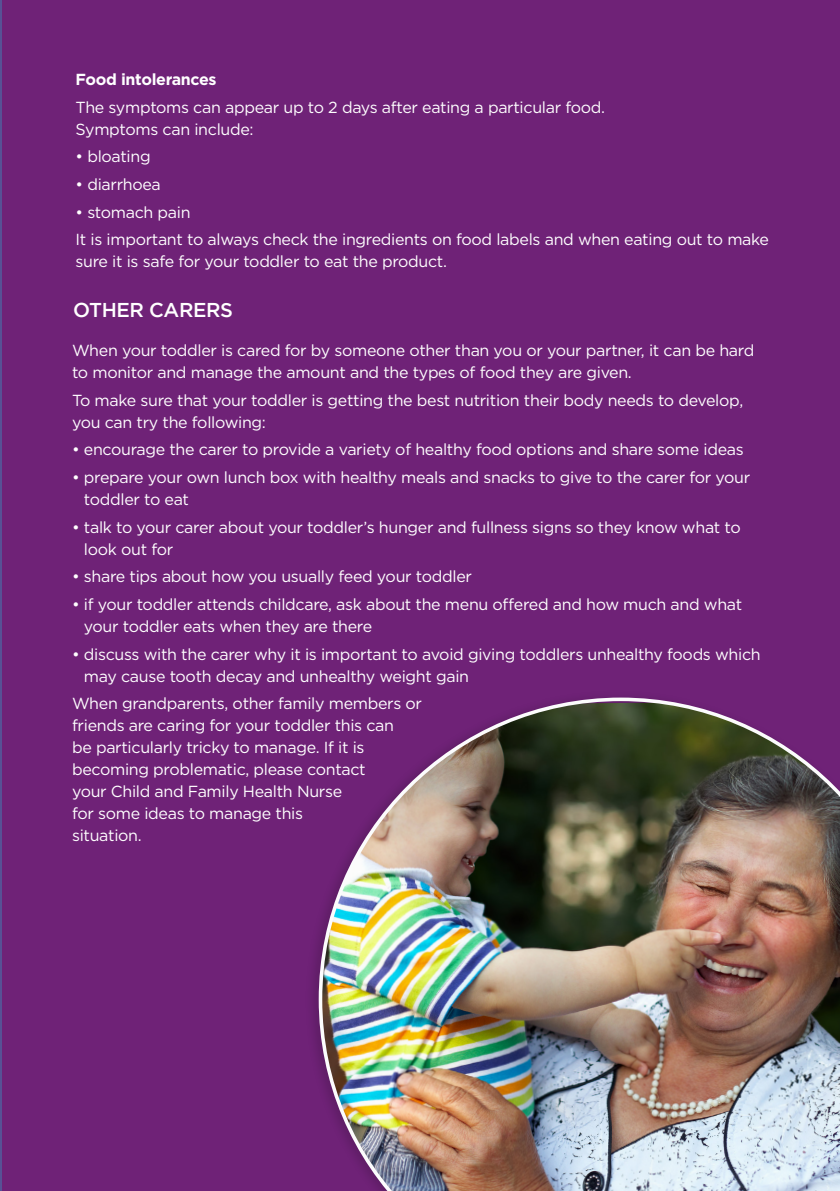
<style>
.page{position:relative;width:840px;height:1191px;background:#fff}
.page>*{position:absolute;margin:0;border:0;box-sizing:border-box;transform-origin:0 0}
.t1{font:20px "Gotham HTF Medium 2";letter-spacing:-.02em;color:#fff}
.t2{font:16px/22px "Gotham";letter-spacing:-.02em;color:#fff}
.t3{font:700 16px "Gotham";letter-spacing:-.02em;color:#fff}
</style>
<div class="page">
<div style="left:0;top:0;width:839px;height:1191px;background:#6f2277"></div>
<div style="left:318px;top:653px;width:521px;height:36px;background:#6f2277"></div>
<div style="left:304px;top:689px;width:535px;height:502px;background:#6f2277"></div>
<img style="left:318px;top:697px;width:521px;height:494px">
<p class="t3" style="left:75px;top:69px;width:142px">Food intolerances</p>
<p class="t2" style="left:75px;top:95px;width:530px">The symptoms can appear up to 2 days after eating a particular food.<br>Symptoms can include:</p>
<p class="t2" style="left:75px;top:145px;width:77px">• bloating</p>
<p class="t2" style="left:75px;top:173px;width:87px">• diarrhoea</p>
<p class="t2" style="left:75px;top:198px;width:694px;line-height:27.6px">• stomach pain<br>It is important to always check the ingredients on food labels and when eating out to make</p>
<p class="t2" style="left:75px;top:250px;width:373px">sure it is safe for your toddler to eat the product.</p>
<p class="t1" style="left:73px;top:298px;width:161px">OTHER CARERS</p>
<p class="t2" style="left:72px;top:339px;width:683px">When your toddler is cared for by someone other than you or your partner, it can be hard to monitor and manage the amount and the types of food they are given.</p>
<p class="t2" style="left:72px;top:388px;width:672px">To make sure that your toddler is getting the best nutrition their body needs to develop, you can try the following:</p>
<p class="t2" style="left:72px;top:438px;width:673px">• encourage the carer to provide a variety of healthy food options and share some ideas</p>
<p class="t2" style="left:84px;top:466px;width:667px;text-indent:-12px">• prepare your own lunch box with healthy meals and snacks to give to the carer for your toddler to eat</p>
<p class="t2" style="left:84px;top:515px;width:658px;text-indent:-12px">• talk to your carer about your toddler’s hunger and fullness signs so they know what to look out for</p>
<p class="t2" style="left:72px;top:565px;width:401px">• share tips about how you usually feed your toddler</p>
<p class="t2" style="left:84px;top:593px;width:659px;text-indent:-12px">• if your toddler attends childcare, ask about the menu offered and how much and what your toddler eats when they are there</p>
<p class="t2" style="left:84px;top:642px;width:678px;text-indent:-12px">• discuss with the carer why it is important to avoid giving toddlers unhealthy foods which may cause tooth decay and unhealthy weight gain</p>
<p class="t2" style="left:72px;top:692px;width:351px">When grandparents, other family members or friends are caring for your toddler this can<br>be particularly tricky to manage. If it is becoming problematic, please contact<br>your Child and Family Health Nurse<br>for some ideas to manage this<br>situation.</p>
</div>
